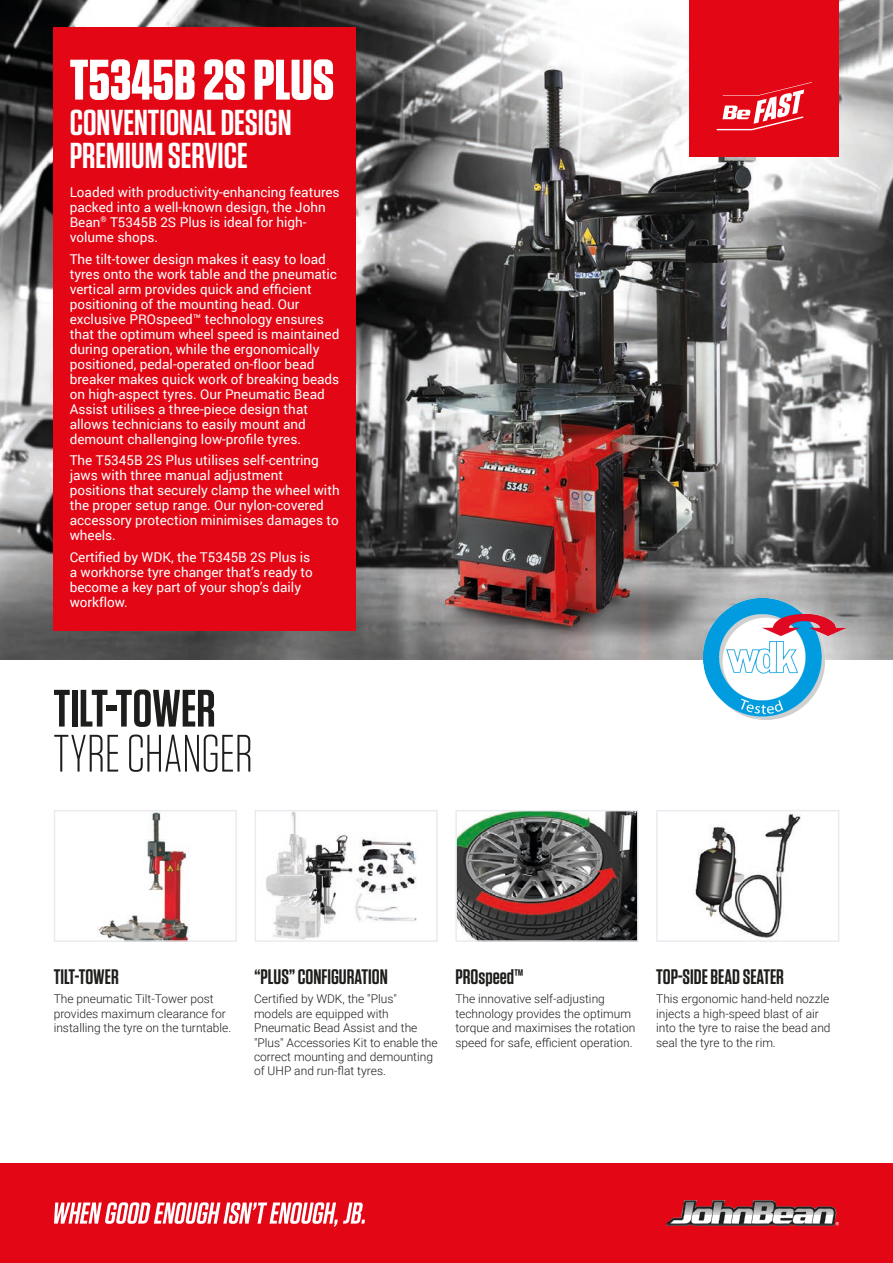
<style>
.page{position:relative;width:893px;height:1263px;background:#fff}
.page>*{position:absolute;margin:0;border:0;box-sizing:border-box;transform-origin:0 0}
.t1{font:700 57px "Tungsten";color:#fff}
.t2{font:300 52.5px "Tungsten";letter-spacing:-.01em;color:#1d1d1b}
.t3{font:600 52.5px "Tungsten";letter-spacing:-.005em;color:#1d1d1b}
.t4{font:600 36px/33px "Tungsten";color:#fff}
.t5{font:600 21px "Tungsten";color:#1d1d1b}
.t6{font:13.5px/15px "Roboto";color:#fff}
.t7{font:300 12px/14.4px "Roboto";color:#1d1d1b}
</style>
<div class="page">
<div style="left:0;top:1164px;width:893px;height:99px;background:#e30614"></div>
<svg style="left:666px;top:1200px;width:173px;height:26px"></svg>
<svg style="left:54px;top:1202px;width:311px;height:25px"></svg>
<img style="left:0;top:0;width:893px;height:659px">
<img style="left:97px;top:813px;width:92px;height:126px">
<div style="left:54px;top:810px;width:183px;height:132px;border:2px solid #eaebf0"></div>
<img style="left:266px;top:813px;width:151px;height:126px">
<div style="left:255px;top:810px;width:183px;height:132px;border:2px solid #eaebf0"></div>
<img style="left:458px;top:813px;width:178px;height:126px">
<div style="left:455px;top:810px;width:184px;height:132px;border:2px solid #eaebf0"></div>
<img style="left:692px;top:814px;width:109px;height:124px">
<div style="left:656px;top:810px;width:183px;height:132px;border:2px solid #eaebf0"></div>
<div style="left:689px;top:0;width:150px;height:156px;background:#e30614"></div>
<svg style="left:723px;top:82px;width:89px;height:14px"></svg>
<svg style="left:717px;top:90px;width:87px;height:40px"></svg>
<div style="left:53px;top:27px;width:303px;height:604px;background:#e30614"></div>
<img style="left:704px;top:599px;width:142px;height:121px">
<p class="t1" style="left:70px;top:49px;width:266px">T5345B 2S PLUS</p>
<p class="t4" style="left:70px;top:107px;width:223px">CONVENTIONAL DESIGN<br>PREMIUM SERVICE</p>
<p class="t6" style="left:70px;top:184px;width:272px">Loaded with productivity-enhancing features packed into a well-known design, the John Bean<sup>®</sup> T5345B 2S Plus is ideal for high&shy;volume shops.</p>
<p class="t6" style="left:70px;top:251px;width:271px">The tilt-tower design makes it easy to load tyres onto the work table and the pneumatic vertical arm provides quick and efficient positioning of the mounting head. Our exclusive PROspeed™ technology ensures that the optimum wheel speed is maintained during operation, while the ergonomically positioned, pedal-operated on-floor bead breaker makes quick work of breaking beads on high-aspect tyres. Our Pneumatic Bead Assist utilises a three-piece design that allows technicians to easily mount and demount challenging low-profile tyres.</p>
<p class="t6" style="left:70px;top:453px;width:271px">The T5345B 2S Plus utilises self-centring jaws with three manual adjustment positions that securely clamp the wheel with the proper setup range. Our nylon-covered accessory protection minimises damages to wheels.</p>
<p class="t6" style="left:70px;top:549px;width:245px">Certified by WDK, the T5345B 2S Plus is a workhorse tyre changer that’s ready to become a key part of your shop’s daily workflow.</p>
<p class="t3" style="left:53px;top:681px;width:164px">TILT-TOWER</p>
<p class="t2" style="left:53px;top:727px;width:201px">TYRE CHANGER</p>
<p class="t5" style="left:54px;top:965px;width:66px">TILT-TOWER</p>
<p class="t5" style="left:255px;top:965px;width:135px">“PLUS” CONFIGURATION</p>
<p class="t5" style="left:455px;top:965px;width:70px">PROspeed™</p>
<p class="t5" style="left:656px;top:965px;width:129px">TOP-SIDE BEAD SEATER</p>
<p class="t7" style="left:54px;top:991px;width:179px">The pneumatic Tilt-Tower post provides maximum clearance for installing the tyre on the turntable.</p>
<p class="t7" style="left:254px;top:991px;width:185px">Certified by WDK, the "Plus" models are equipped with<br>Pneumatic Bead Assist and the "Plus" Accessories Kit to enable the correct mounting and demounting of UHP and run-flat tyres.</p>
<p class="t7" style="left:455px;top:991px;width:181px">The innovative self-adjusting technology provides the optimum torque and maximises the rotation speed for safe, efficient operation.</p>
<p class="t7" style="left:656px;top:991px;width:176px">This ergonomic hand-held nozzle injects a high-speed blast of air into the tyre to raise the bead and seal the tyre to the rim.</p>
</div>
